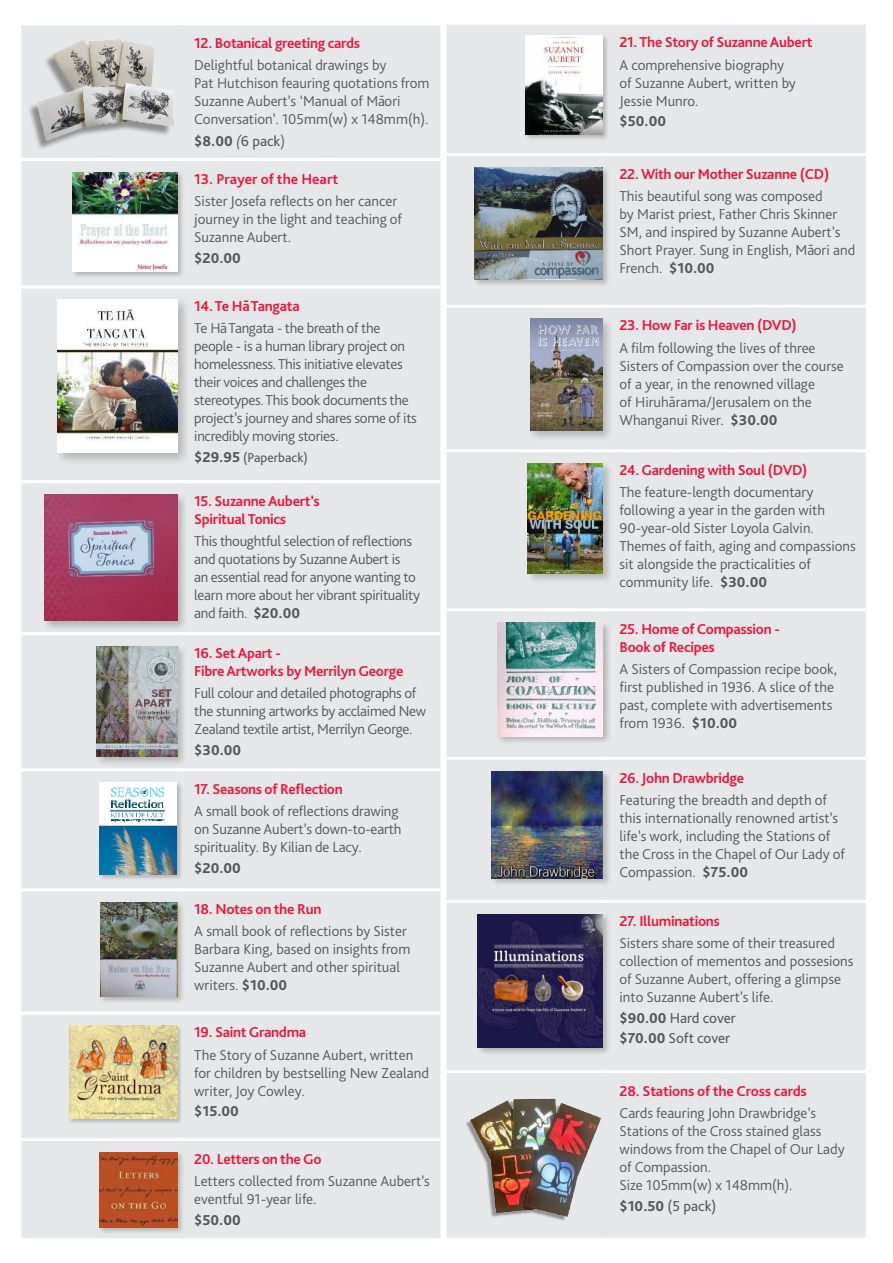
<style>
.page{position:relative;width:893px;height:1263px;background:#fff}
.page>*{position:absolute;margin:0;border:0;box-sizing:border-box;transform-origin:0 0}
.t1{font:300 15px/18px "Bliss Pro";color:#57585a}
.t2{font:300 15px/18px "Bliss Pro";letter-spacing:-.02em;color:#57585a}
.t3{font:700 15px/18px "Bliss Pro";letter-spacing:-.02em;color:#e41c3f}
.t4{font:800 15px "Bliss Pro";color:#57585a}
.t5{font:15px/20.7px "Bliss Pro";color:#57585a}
.t6{font:700 15px "Bliss Pro";color:#e41c3f}
.t7{font:13.5px "Bliss Pro";color:#57585a}
.s1{font-weight:300;font-style:italic}
.s2{font-weight:400}
.s3{font-weight:300}
.s4{font-weight:800;font-size:15px}
.s5{font-weight:800}
</style>
<div class="page">
<div style="left:21px;top:25px;width:419px;height:1213px;background:#e6e7e8"></div>
<hr style="left:21px;top:158px;width:160px;height:3px;background:#fff">
<hr style="left:181px;top:158px;width:259px;height:3px;background:#fff">
<hr style="left:21px;top:286px;width:160px;height:3px;background:#fff">
<hr style="left:181px;top:286px;width:259px;height:3px;background:#fff">
<hr style="left:21px;top:480px;width:160px;height:3px;background:#fff">
<hr style="left:181px;top:480px;width:259px;height:3px;background:#fff">
<hr style="left:21px;top:632px;width:160px;height:3px;background:#fff">
<hr style="left:181px;top:632px;width:259px;height:3px;background:#fff">
<hr style="left:21px;top:768px;width:160px;height:3px;background:#fff">
<hr style="left:181px;top:768px;width:259px;height:3px;background:#fff">
<hr style="left:21px;top:888px;width:160px;height:3px;background:#fff">
<hr style="left:181px;top:888px;width:259px;height:3px;background:#fff">
<hr style="left:21px;top:1012px;width:160px;height:3px;background:#fff">
<hr style="left:181px;top:1012px;width:259px;height:3px;background:#fff">
<hr style="left:21px;top:1138px;width:160px;height:3px;background:#fff">
<hr style="left:181px;top:1138px;width:259px;height:3px;background:#fff">
<div style="left:27px;top:41px;width:145px;height:110px;background:#221f1f;opacity:.45"></div>
<img style="left:35px;top:36px;width:142px;height:104px">
<div style="left:71px;top:171px;width:114px;height:108px;background:#221f1f;opacity:.25"></div>
<img style="left:72px;top:172px;width:105px;height:100px">
<div style="left:54px;top:297px;width:137px;height:169px;background:#221f1f;opacity:.25"></div>
<img style="left:57px;top:300px;width:120px;height:153px">
<div style="left:42px;top:492px;width:146px;height:140px;background:#221f1f;opacity:.25"></div>
<img style="left:44px;top:494px;width:133px;height:127px">
<div style="left:95px;top:644px;width:93px;height:123px;background:#221f1f;opacity:.25"></div>
<img style="left:97px;top:646px;width:80px;height:110px">
<div style="left:99px;top:782px;width:84px;height:99px;background:#221f1f;opacity:.25"></div>
<img style="left:100px;top:782px;width:77px;height:93px">
<div style="left:99px;top:901px;width:86px;height:103px;background:#221f1f;opacity:.25"></div>
<img style="left:100px;top:902px;width:77px;height:94px">
<div style="left:69px;top:1025px;width:114px;height:99px;background:#221f1f;opacity:.25"></div>
<img style="left:69px;top:1026px;width:108px;height:92px">
<div style="left:98px;top:1150px;width:87px;height:85px;background:#221f1f;opacity:.25"></div>
<img style="left:99px;top:1152px;width:78px;height:75px">
<div style="left:446px;top:25px;width:420px;height:1213px;background:#e6e7e8"></div>
<hr style="left:446px;top:153px;width:161px;height:3px;background:#fff">
<hr style="left:607px;top:153px;width:259px;height:3px;background:#fff">
<hr style="left:446px;top:305px;width:161px;height:3px;background:#fff">
<hr style="left:607px;top:305px;width:259px;height:3px;background:#fff">
<hr style="left:446px;top:449px;width:161px;height:3px;background:#fff">
<hr style="left:607px;top:449px;width:259px;height:3px;background:#fff">
<hr style="left:446px;top:608px;width:161px;height:3px;background:#fff">
<hr style="left:607px;top:608px;width:259px;height:3px;background:#fff">
<hr style="left:446px;top:757px;width:161px;height:3px;background:#fff">
<hr style="left:607px;top:757px;width:259px;height:3px;background:#fff">
<hr style="left:446px;top:900px;width:161px;height:3px;background:#fff">
<hr style="left:607px;top:900px;width:259px;height:3px;background:#fff">
<hr style="left:446px;top:1070px;width:161px;height:3px;background:#fff">
<hr style="left:607px;top:1070px;width:259px;height:3px;background:#fff">
<div style="left:524px;top:34px;width:85px;height:107px;background:#221f1f;opacity:.25"></div>
<img style="left:526px;top:36px;width:76px;height:99px">
<div style="left:473px;top:166px;width:138px;height:121px;background:#221f1f;opacity:.25"></div>
<img style="left:475px;top:167px;width:127px;height:112px">
<div style="left:528px;top:317px;width:86px;height:125px;background:#221f1f;opacity:.25"></div>
<img style="left:530px;top:319px;width:72px;height:112px">
<div style="left:526px;top:461px;width:87px;height:123px;background:#221f1f;opacity:.25"></div>
<img style="left:528px;top:463px;width:74px;height:110px">
<div style="left:496px;top:621px;width:116px;height:124px;background:#221f1f;opacity:.25"></div>
<img style="left:497px;top:622px;width:105px;height:114px">
<div style="left:490px;top:769px;width:122px;height:119px;background:#221f1f;opacity:.25"></div>
<img style="left:491px;top:771px;width:111px;height:107px">
<div style="left:476px;top:913px;width:135px;height:143px;background:#221f1f;opacity:.25"></div>
<img style="left:478px;top:914px;width:124px;height:133px">
<img style="left:464px;top:1084px;width:138px;height:140px">
<p class="t3" style="left:194px;top:35px;width:168px">12. Botanical greeting cards</p>
<p class="t1" style="left:194px;top:57px;width:237px">Delightful botanical drawings by<br>Pat Hutchison feauring quotations from Suzanne Aubert’s ‘Manual of Ma-ori Conversation’. 105mm(w) x 148mm(h).</p>
<p class="t4" style="left:194px;top:135px;width:92px">$8.00 <span class="s1">(</span><span class="s2">6 pack</span><span class="s3">)</span></p>
<p class="t6" style="left:194px;top:172px;width:146px">13. Prayer of the Heart</p>
<p class="t1" style="left:194px;top:193px;width:209px">Sister Josefa reflects on her cancer journey in the light and teaching of<br>Suzanne Aubert.</p>
<p class="t4" style="left:194px;top:251px;width:48px">$20.00</p>
<p class="t3" style="left:194px;top:298px;width:107px">14. Te Ha- Tangata</p>
<p class="t2" style="left:194px;top:320px;width:224px">Te Ha- Tangata - the breath of the people - is a human library project on homelessness. This initiative elevates their voices and challenges the stereotypes. This book documents the project’s journey and shares some of its incredibly moving stories.</p>
<p class="t7" style="left:194px;top:452px;width:115px"><span class="s4">$29.95</span> (Paperback)</p>
<p class="t3" style="left:194px;top:493px;width:127px">15. Suzanne Aubert’s<br>Spiritual Tonics</p>
<p class="t2" style="left:194px;top:533px;width:227px">This thoughtful selection of reflections and quotations by Suzanne Aubert is<br>an essential read for anyone wanting to learn more about her vibrant spirituality and faith. <span class="s5">$20.00</span></p>
<p class="t3" style="left:194px;top:645px;width:211px">16. Set Apart -<br>Fibre Artworks by Merrilyn George</p>
<p class="t2" style="left:194px;top:685px;width:233px">Full colour and detailed photographs of the stunning artworks by acclaimed New<br>Zealand textile artist, Merrilyn George.</p>
<p class="t4" style="left:194px;top:744px;width:48px">$30.00</p>
<p class="t3" style="left:194px;top:781px;width:150px">17. Seasons of Reflection</p>
<p class="t1" style="left:194px;top:803px;width:209px">A small book of reflections drawing on Suzanne Aubert’s down-to-earth spirituality. By Kilian de Lacy.</p>
<p class="t4" style="left:194px;top:862px;width:48px">$20.00</p>
<p class="t3" style="left:194px;top:901px;width:129px">18. Notes on the Run</p>
<p class="t1" style="left:194px;top:923px;width:218px">A small book of reflections by Sister<br>Barbara King, based on insights from<br>Suzanne Aubert and other spiritual writers. <span class="s5">$10.00</span></p>
<p class="t3" style="left:194px;top:1024px;width:114px">19. Saint Grandma</p>
<p class="t1" style="left:194px;top:1046px;width:236px">The Story of Suzanne Aubert, written for children by bestselling New Zealand writer, Joy Cowley.</p>
<p class="t4" style="left:194px;top:1105px;width:46px">$15.00</p>
<p class="t3" style="left:194px;top:1151px;width:129px">20. Letters on the Go</p>
<p class="t1" style="left:194px;top:1173px;width:237px">Letters collected from Suzanne Aubert’s eventful 91-year life.</p>
<p class="t4" style="left:194px;top:1213px;width:48px">$50.00</p>
<p class="t3" style="left:619px;top:34px;width:195px">21. The Story of Suzanne Aubert</p>
<p class="t1" style="left:619px;top:56px;width:178px">A comprehensive biography of Suzanne Aubert, written by<br>Jessie Munro.</p>
<p class="t4" style="left:619px;top:115px;width:48px">$50.00</p>
<p class="t3" style="left:619px;top:166px;width:211px">22. With our Mother Suzanne (CD)</p>
<p class="t1" style="left:619px;top:188px;width:237px">This beautiful song was composed<br>by Marist priest, Father Chris Skinner SM, and inspired by Suzanne Aubert’s Short Prayer. Sung in English, Ma-ori and French. <span class="s5">$10.00</span></p>
<p class="t3" style="left:619px;top:317px;width:179px">23. How Far is Heaven (DVD)</p>
<p class="t1" style="left:619px;top:340px;width:226px">A film following the lives of three<br>Sisters of Compassion over the course of a year, in the renowned village<br>of Hiruha-rama/Jerusalem on the<br>Whanganui River. <span class="s5">$30.00</span></p>
<p class="t3" style="left:619px;top:462px;width:189px">24. Gardening with Soul (DVD)</p>
<p class="t1" style="left:619px;top:484px;width:238px">The feature-length documentary following a year in the garden with 90-year-old Sister Loyola Galvin.<br>Themes of faith, aging and compassions sit alongside the practicalities of community life. <span class="s5">$30.00</span></p>
<p class="t3" style="left:619px;top:621px;width:162px">25. Home of Compassion -<br>Book of Recipes</p>
<p class="t1" style="left:619px;top:661px;width:219px">A Sisters of Compassion recipe book, first published in 1936. A slice of the past, complete with advertisements from 1936. <span class="s5">$10.00</span></p>
<p class="t3" style="left:619px;top:769px;width:126px">26. John Drawbridge</p>
<p class="t1" style="left:619px;top:792px;width:227px">Featuring the breadth and depth of this internationally renowned artist’s life’s work, including the Stations of the Cross in the Chapel of Our Lady of Compassion. <span class="s5">$75.00</span></p>
<p class="t3" style="left:619px;top:912px;width:102px">27. Illuminations</p>
<p class="t1" style="left:619px;top:935px;width:236px">Sisters share some of their treasured collection of mementos and possesions of Suzanne Aubert, offering a glimpse into Suzanne Aubert’s life.</p>
<p class="t5" style="left:619px;top:1008px;width:118px"><span class="s5">$90.00</span> Hard cover <span class="s5">$70.00</span> Soft cover</p>
<p class="t3" style="left:619px;top:1083px;width:189px">28. Stations of the Cross cards</p>
<p class="t1" style="left:619px;top:1105px;width:227px">Cards feauring John Drawbridge’s<br>Stations of the Cross stained glass windows from the Chapel of Our Lady of Compassion.<br>Size 105mm(w) x 148mm(h).</p>
<p class="t5" style="left:619px;top:1196px;width:98px"><span class="s5">$10.50</span> (5 pack)</p>
</div>
